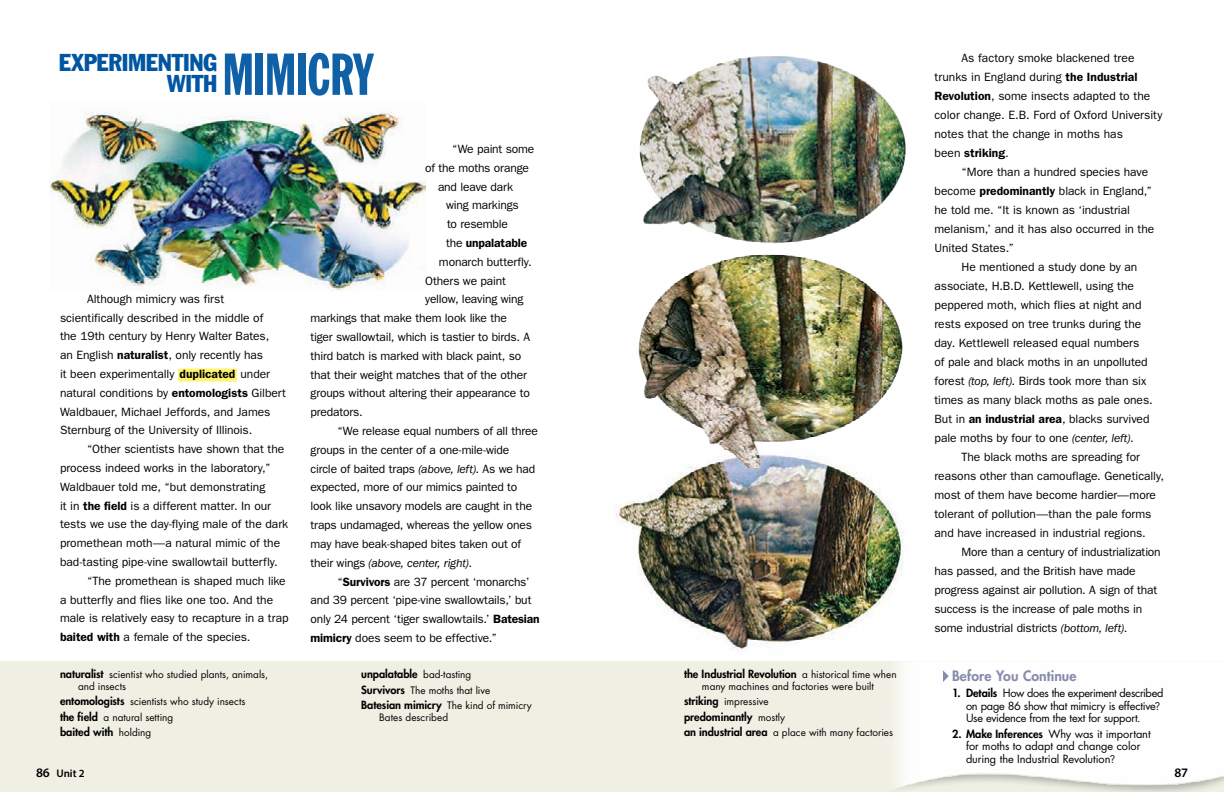
<style>
.page{position:relative;width:1224px;height:792px;background:#fff}
.page>*{position:absolute;margin:0;border:0;box-sizing:border-box;transform-origin:0 0}
.t1{font:58px "Franklin Gothic Std Extra Cond";letter-spacing:-.005em;color:#0056a2}
.t2{font:condensed 24px/20.9px "Franklin Gothic Std";letter-spacing:-.01em;color:#0056a2;text-align:right}
.t3{font:800 14px "Futura Std";letter-spacing:.01em;color:#888baa}
.t4{font:600 13px "Myriad Pro";color:#000}
.t5{font:12px/19px "ITC Franklin Gothic Std";letter-spacing:-.005em;color:#000}
.t6{font:italic 12px "ITC Franklin Gothic Std";letter-spacing:-.02em;color:#000}
.t7{font:600 12px "ITC Franklin Gothic Std";letter-spacing:-.01em;color:#000}
.t8{font:11px/12.5px "Futura Std";letter-spacing:-.015em;color:#000}
.t9{font:800 11px "Futura Std";letter-spacing:-.005em;color:#000}
.t10{font:600 11px "Myriad Pro";color:#000}
.t11{font:10px/15.5px "Futura Std";color:#000}
.s1{font-weight:600}
.s2{font-weight:800;font-size:11px}
.s3{font-weight:400;font-size:10px}
.s4{font-size:13px}
.s5{font-weight:400}
.s6{font-style:italic}
.s7{font-style:normal}
.s8{font-weight:800}
.s9{font-family:"Avenir"}
</style>
<div class="page">
<div style="left:0;top:661px;width:612px;height:131px;background:#f0efe4"></div>
<img style="left:50px;top:108px;width:375px;height:183px">
<div style="left:178px;top:369px;width:59px;height:13px;background:#fff56d"></div>
<img style="left:616px;top:476px;width:288px;height:176px">
<div style="left:612px;top:661px;width:612px;height:131px;background:#f0efe4"></div>
<img style="left:896px;top:661px;width:328px;height:131px">
<svg style="left:943px;top:670px;width:6px;height:12px"></svg>
<img style="left:639px;top:56px;width:267px;height:187px">
<img style="left:638px;top:254px;width:265px;height:222px">
<h2 class="t2" style="left:59px;top:52px;width:160px">EXPERIMENTING<br>WITH</h2>
<h1 class="t1" style="left:223px;top:43px;width:152px">MIMICRY</h1>
<p class="t5" style="left:60px;top:289px;width:228px;text-indent:27px">Although mimicry was first scientifically described in the middle of<br>the 19th century by Henry Walter Bates,<br>an English <span class="s1">naturalist</span>, only recently has<br>it been experimentally <span class="s1">duplicated</span> under natural conditions by <span class="s1">entomologists</span> Gilbert Waldbauer, Michael Jeffords, and James Sternburg of the University of Illinois.</p>
<p class="t5" style="left:87px;top:440px;width:199px">“Other scientists have shown that the</p>
<p class="t5" style="left:60px;top:459px;width:212px">process indeed works in the laboratory,”</p>
<p class="t5" style="left:60px;top:477px;width:207px">Waldbauer told me, “but demonstrating</p>
<p class="t5" style="left:60px;top:496px;width:213px">it in <span class="s1">the field</span> is a different matter. In our</p>
<p class="t5" style="left:60px;top:515px;width:230px">tests we use the day-flying male of the dark</p>
<p class="t5" style="left:60px;top:534px;width:222px">promethean moth—a natural mimic of the</p>
<p class="t5" style="left:60px;top:553px;width:219px">bad-tasting pipe-vine swallowtail butterfly.</p>
<p class="t5" style="left:87px;top:571px;width:200px">“The promethean is shaped much like</p>
<p class="t5" style="left:60px;top:590px;width:215px">a butterfly and flies like one too. And the</p>
<p class="t5" style="left:60px;top:609px;width:230px">male is relatively easy to recapture in a trap</p>
<p class="t5" style="left:60px;top:628px;width:192px"><span class="s1">baited with</span> a female of the species.</p>
<p class="t11" style="left:78px;top:669px;width:192px;line-height:11.5px;text-indent:-18px"><span class="s2">naturalist</span> scientist who studied plants, animals, and insects</p>
<p class="t11" style="left:60px;top:694px;width:187px"><span class="s2">entomologists</span> scientists who study insects <span class="s2">the field</span> a natural setting</p>
<p class="t9" style="left:60px;top:725px;width:93px">baited with <span class="s3">holding</span></p>
<p class="t10" style="left:36px;top:766px;width:50px"><span class="s4">86</span> Unit 2</p>
<p class="t5" style="left:452px;top:140px;width:84px">“We paint some</p>
<p class="t5" style="left:425px;top:158px;width:105px">of the moths orange</p>
<p class="t5" style="left:438px;top:177px;width:77px">and leave dark</p>
<p class="t5" style="left:446px;top:196px;width:74px">wing markings</p>
<p class="t5" style="left:447px;top:215px;width:62px">to resemble</p>
<p class="t7" style="left:446px;top:236px;width:83px"><span class="s5">the</span> unpalatable</p>
<p class="t5" style="left:439px;top:252px;width:94px">monarch butterfly.</p>
<p class="t5" style="left:425px;top:271px;width:82px">Others we paint</p>
<p class="t5" style="left:425px;top:290px;width:100px">yellow, leaving wing</p>
<p class="t5" style="left:310px;top:309px;width:198px">markings that make them look like the</p>
<p class="t5" style="left:310px;top:328px;width:221px">tiger swallowtail, which is tastier to birds. A</p>
<p class="t5" style="left:310px;top:346px;width:212px">third batch is marked with black paint, so</p>
<p class="t5" style="left:310px;top:365px;width:218px">that their weight matches that of the other</p>
<p class="t5" style="left:310px;top:384px;width:221px">groups without altering their appearance to</p>
<p class="t5" style="left:310px;top:403px;width:54px">predators.</p>
<p class="t5" style="left:337px;top:422px;width:202px">“We release equal numbers of all three</p>
<p class="t5" style="left:310px;top:440px;width:200px">groups in the center of a one-mile-wide</p>
<p class="t5" style="left:310px;top:459px;width:226px">circle of baited traps <span class="s6">(above, left)</span>. As we had</p>
<p class="t5" style="left:310px;top:478px;width:208px">expected, more of our mimics painted to</p>
<p class="t5" style="left:310px;top:497px;width:223px">look like unsavory models are caught in the</p>
<p class="t5" style="left:310px;top:516px;width:223px">traps undamaged, whereas the yellow ones</p>
<p class="t5" style="left:310px;top:534px;width:212px">may have beak-shaped bites taken out of</p>
<p class="t6" style="left:310px;top:556px;width:163px"><span class="s7">their wings</span> (above, center, right)<span class="s7">.</span></p>
<p class="t5" style="left:337px;top:572px;width:194px">“<span class="s1">Survivors</span> are 37 percent ‘monarchs’</p>
<p class="t5" style="left:310px;top:591px;width:223px">and 39 percent ‘pipe-vine swallowtails,’ but</p>
<p class="t5" style="left:310px;top:610px;width:231px">only 24 percent ‘tiger swallowtails.’ <span class="s1">Batesian</span></p>
<p class="t5" style="left:310px;top:629px;width:188px"><span class="s1">mimicry</span> does seem to be effective.”</p>
<p class="t9" style="left:361px;top:667px;width:112px">unpalatable <span class="s3">bad-tasting</span></p>
<p class="t11" style="left:361px;top:682px;width:172px"><span class="s2">Survivors</span> The moths that live<br><span class="s2">Batesian mimicry</span> The kind of mimicry</p>
<p class="t11" style="left:379px;top:709px;width:71px">Bates described</p>
<p class="t9" style="left:684px;top:667px;width:214px">the Industrial Revolution <span class="s3">a historical time when</span></p>
<p class="t11" style="left:684px;top:678px;width:191px;text-indent:18px">many machines and factories were built <span class="s2">striking</span> impressive</p>
<p class="t9" style="left:684px;top:710px;width:103px">predominantly <span class="s3">mostly</span></p>
<p class="t11" style="left:684px;top:725px;width:211px"><span class="s2">an industrial area</span> a place with many factories</p>
<p class="t5" style="left:934px;top:49px;width:230px;text-indent:27px">As factory smoke blackened tree trunks in England during <span class="s1">the Industrial Revolution</span>, some insects adapted to the color change. E.B. Ford of Oxford University notes that the change in moths has<br>been <span class="s1">striking</span>.</p>
<p class="t5" style="left:934px;top:163px;width:221px;text-indent:27px">“More than a hundred species have become <span class="s1">predominantly</span> black in England,” he told me. “It is known as ‘industrial melanism,’ and it has also occurred in the United States.”</p>
<p class="t5" style="left:934px;top:258px;width:220px;text-indent:27px">He mentioned a study done by an associate, H.B.D. Kettlewell, using the peppered moth, which flies at night and rests exposed on tree trunks during the day. Kettlewell released equal numbers<br>of pale and black moths in an unpolluted forest <span class="s6">(top, left)</span>. Birds took more than six times as many black moths as pale ones.<br>But in <span class="s1">an industrial area</span>, blacks survived pale moths by four to one <span class="s6">(center, left)</span>.</p>
<p class="t5" style="left:934px;top:448px;width:231px;text-indent:27px">The black moths are spreading for reasons other than camouflage. Genetically, most of them have become hardier—more tolerant of pollution—than the pale forms and have increased in industrial regions.</p>
<p class="t5" style="left:934px;top:543px;width:228px;text-indent:27px">More than a century of industrialization has passed, and the British have made progress against air pollution. A sign of that success is the increase of pale moths in some industrial districts <span class="s6">(bottom, left)</span>.</p>
<p class="t3" style="left:952px;top:667px;width:126px">Before You Continue</p>
<p class="t8" style="left:966px;top:687px;width:199px;text-indent:-14px"><span class="s8">1. Details</span> How does the experiment described on page 86 show that mimicry is effective<span class="s9">?<br></span>Use evidence from the text for support.</p>
<p class="t8" style="left:966px;top:727px;width:186px;text-indent:-14px"><span class="s8">2. Make Inferences</span> Why was it important for moths to adapt and change color during the Industrial Revolution<span class="s9">?</span></p>
<p class="t4" style="left:1174px;top:764px;width:15px">87</p>
</div>
